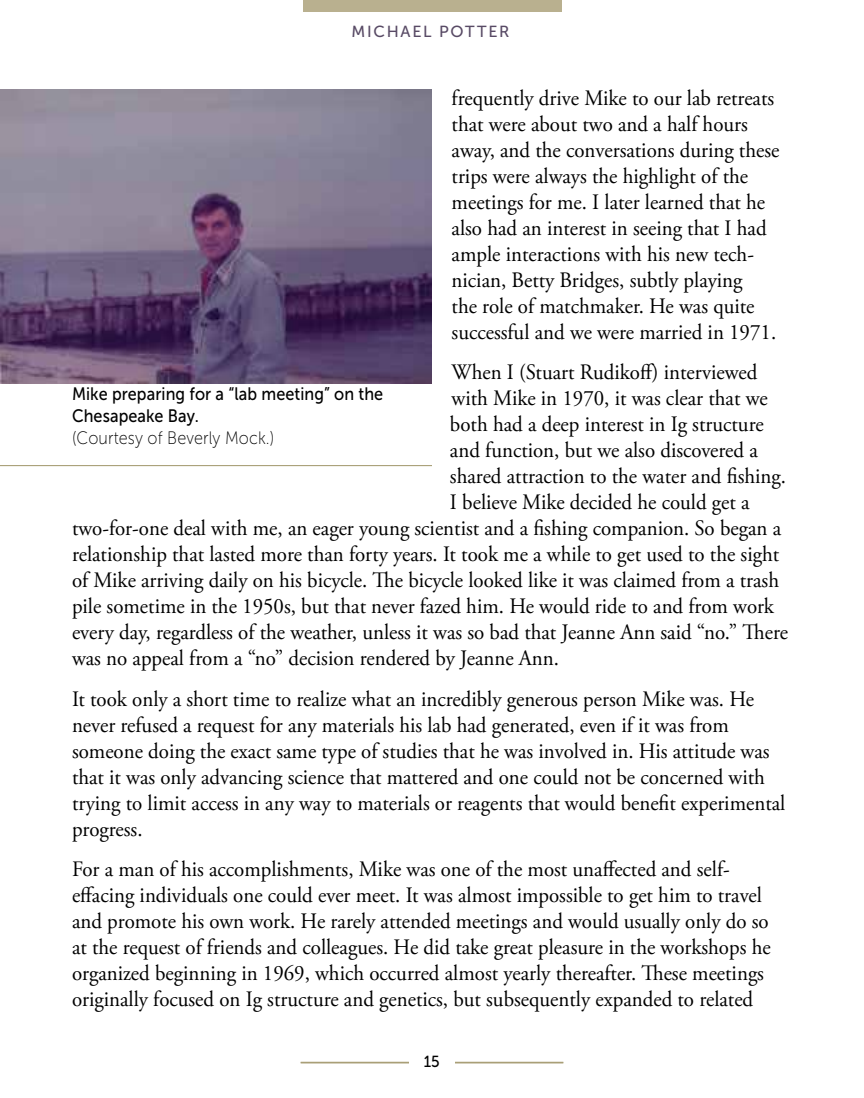
<style>
.page{position:relative;width:864px;height:1098px;background:#fff}
.page>*{position:absolute;margin:0;border:0;box-sizing:border-box;transform-origin:0 0}
.t1{font:22px/26px "Adobe Garamond Pro";color:#000001;scale:.95 1}
.t2{font:18px/22px "Museo Sans 500";letter-spacing:.005em;color:#000001;scale:.9 1}
.t3{font:18px "Museo Sans 100";letter-spacing:.005em;color:#000001;scale:.9 1}
.t4{font:16px "Museo Sans 500";letter-spacing:.115em;color:#584a65}
.t5{font:16px "Museo Sans 500";color:#000001;scale:.95 1}
</style>
<div class="page">
<hr style="left:301px;top:1062px;width:262px;height:1px;background:#a09569">
<hr style="left:301px;top:1063px;width:262px;height:1px;background:#a09569">
<div style="left:409px;top:1055px;width:45px;height:27px;background:#fff"></div>
<div style="left:303px;top:0;width:258px;height:12px;background:#b9b08f"></div>
<img style="left:0;top:89px;width:432px;height:294px">
<hr style="left:0;top:465px;width:432px;height:1px;background:#a09569">
<p class="t4" style="left:351px;top:23px;width:160px">MICHAEL POTTER</p>
<p class="t1" style="left:452px;top:86px;width:347px">frequently drive Mike to our lab retreats that were about two and a half hours away, and the conversations during these trips were always the highlight of the meetings for me. I later learned that he also had an interest in seeing that I had ample interactions with his new tech&shy;nician, Betty Bridges, subtly playing<br>the role of matchmaker. He was quite successful and we were married in 1971.</p>
<p class="t1" style="left:452px;top:360px;width:323px">When I (Stuart Rudikoff) interviewed</p>
<p class="t1" style="left:452px;top:386px;width:334px">with Mike in 1970, it was clear that we</p>
<p class="t1" style="left:450px;top:412px;width:332px">both had a deep interest in Ig structure</p>
<p class="t1" style="left:450px;top:438px;width:326px">and function, but we also discovered a</p>
<p class="t1" style="left:450px;top:464px;width:355px">shared attraction to the water and fishing.</p>
<p class="t1" style="left:450px;top:490px;width:317px">I believe Mike decided he could get a</p>
<p class="t1" style="left:72px;top:516px;width:748px">two-for-one deal with me, an eager young scientist and a fishing companion. So began a</p>
<p class="t1" style="left:72px;top:542px;width:746px">relationship that lasted more than forty years. It took me a while to get used to the sight</p>
<p class="t1" style="left:72px;top:568px;width:746px">of Mike arriving daily on his bicycle. The bicycle looked like it was claimed from a trash</p>
<p class="t1" style="left:72px;top:594px;width:741px">pile sometime in the 1950s, but that never fazed him. He would ride to and from work</p>
<p class="t1" style="left:72px;top:620px;width:755px">every day, regardless of the weather, unless it was so bad that Jeanne Ann said “no.” There</p>
<p class="t1" style="left:72px;top:646px;width:514px">was no appeal from a “no” decision rendered by Jeanne Ann.</p>
<p class="t1" style="left:72px;top:687px;width:752px">It took only a short time to realize what an incredibly generous person Mike was. He never refused a request for any materials his lab had generated, even if it was from someone doing the exact same type of studies that he was involved in. His attitude was that it was only advancing science that mattered and one could not be concerned with trying to limit access in any way to materials or reagents that would benefit experimental progress.</p>
<p class="t1" style="left:72px;top:857px;width:737px">For a man of his accomplishments, Mike was one of the most unaffected and self&shy;effacing individuals one could ever meet. It was almost impossible to get him to travel and promote his own work. He rarely attended meetings and would usually only do so at the request of friends and colleagues. He did take great pleasure in the workshops he organized beginning in 1969, which occurred almost yearly thereafter. These meetings originally focused on Ig structure and genetics, but subsequently expanded to related</p>
<p class="t2" style="left:72px;top:383px;width:347px">Mike preparing for a “lab meeting” on the<br>Chesapeake Bay.</p>
<p class="t3" style="left:72px;top:428px;width:226px">(Courtesy of Beverly Mock.)</p>
<p class="t5" style="left:424px;top:1052px;width:18px">15</p>
</div>
